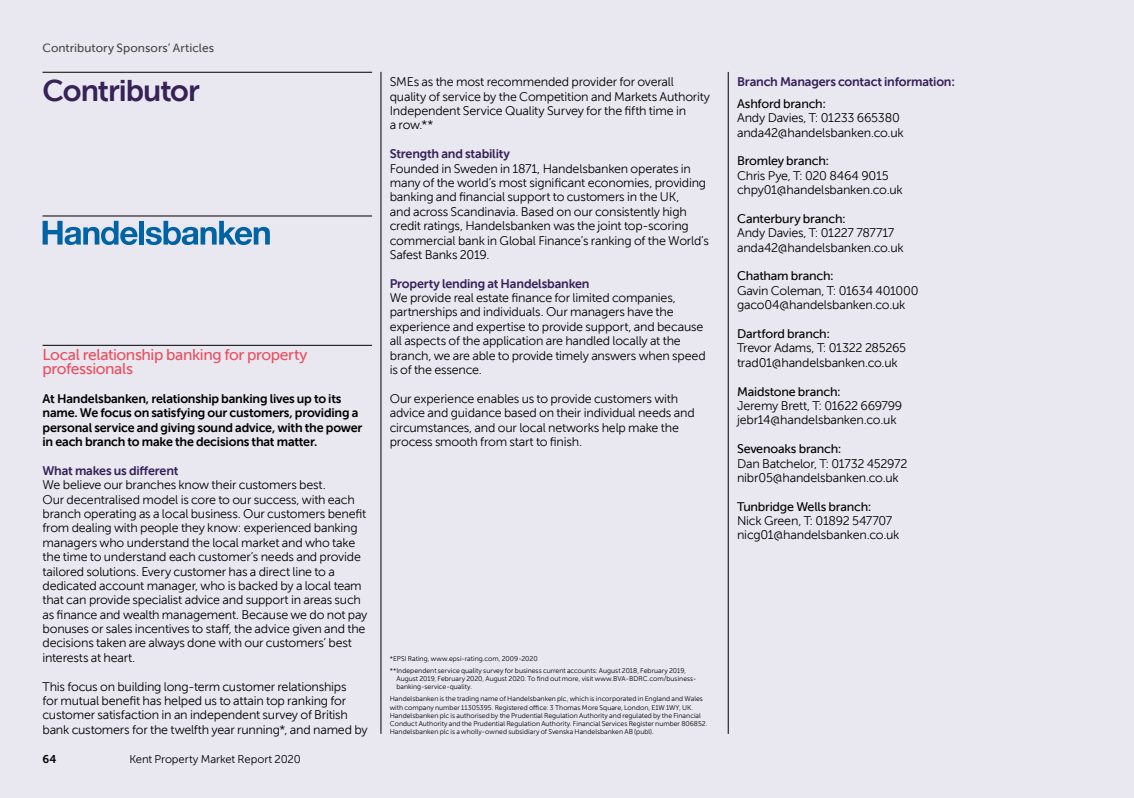
<style>
.page{position:relative;width:1134px;height:798px;background:#fff}
.page>*{position:absolute;margin:0;border:0;box-sizing:border-box;transform-origin:0 0}
.Section_headers-24pt{font:30px "Museo Sans 700";letter-spacing:-.035em;color:#362159}
.ED_headers-12_5_11_5{font:15.62px/14.4px "Museo Sans 500";letter-spacing:-.025em;color:#ea4f5f}
.Body_text-10_11_5pt{font:12.5px/14.4px "Museo Sans 300";letter-spacing:-.015em;color:#000}
.text_cross_heads_10{font:12.5px/14.4px "Museo Sans 300";letter-spacing:-.015em;color:#000}
.Body_text-10_11_5pt-2{font:12.5px/14.4px "Museo Sans 700";letter-spacing:-.015em;color:#000}
.text_cross_heads_10-2{font:12.5px "Museo Sans 500";letter-spacing:-.015em;color:#000}
.Body_text-10_11_5pt-3{font:12.5px "Museo Sans 700";letter-spacing:-.015em;color:#362159}
.text_cross_heads_10-3{font:12.5px "Museo Sans 700";letter-spacing:-.015em;color:#362159}
.Body_text-10_11_5pt-4{font:12.5px "Museo Sans 500";letter-spacing:-.015em;color:#000}
.running_heads{font:11.88px "Museo Sans 500";letter-spacing:.005em;color:#484847}
.t1{font:11.25px "Museo Sans 300";letter-spacing:-.005em;color:#000}
.t2{font:11.25px "Museo Sans 700";color:#000}
.text_cross_heads_10-4{font:6.88px/8.1px "Museo Sans 300";color:#000}
.s1{font-family:"Museo Sans 700";color:#362159}
</style>
<div class="page">
<div style="left:0;top:0;width:1134px;height:797px;background:#e9e7f0"></div>
<hr style="left:381px;top:72px;width:1px;height:661px;background:#000">
<hr style="left:43px;top:345px;width:329px;height:1px;background:#000">
<hr style="left:43px;top:72px;width:329px;height:1px;background:#000">
<hr style="left:728px;top:72px;width:1px;height:661px;background:#000">
<div style="left:139px;top:221px;width:5px;height:23px;background:#0063a6"></div>
<svg style="left:43px;top:221px;width:94px;height:24px"></svg>
<svg style="left:146px;top:221px;width:124px;height:24px"></svg>
<hr style="left:43px;top:216px;width:329px;height:1px;background:#000">
<p class="running_heads" style="left:43px;top:41px;width:173px">Contributory Sponsors’ Articles</p>
<p class="Section_headers-24pt" style="left:43px;top:74px;width:159px">Contributor</p>
<p class="Body_text-10_11_5pt" style="left:390px;top:75px;width:322px">SMEs as the most recommended provider for overall quality of service by the Competition and Markets Authority Independent Service Quality Survey for the fifth time in<br>a row.**</p>
<p class="Body_text-10_11_5pt" style="left:390px;top:147px;width:321px"><span class="s1">Strength and stability<br></span>Founded in Sweden in 1871, Handelsbanken operates in many of the world’s most significant economies, providing banking and financial support to customers in the UK,<br>and across Scandinavia. Based on our consistently high credit ratings, Handelsbanken was the joint top-scoring commercial bank in Global Finance’s ranking of the World’s Safest Banks 2019.</p>
<p class="Body_text-10_11_5pt" style="left:390px;top:276px;width:317px"><span class="s1">Property lending at Handelsbanken<br></span>We provide real estate finance for limited companies, partnerships and individuals. Our managers have the experience and expertise to provide support, and because all aspects of the application are handled locally at the branch, we are able to provide timely answers when speed is of the essence.</p>
<p class="Body_text-10_11_5pt" style="left:390px;top:391px;width:306px">Our experience enables us to provide customers with advice and guidance based on their individual needs and circumstances, and our local networks help make the process smooth from start to finish.</p>
<p class="ED_headers-12_5_11_5" style="left:43px;top:347px;width:266px">Local relationship banking for property professionals</p>
<p class="Body_text-10_11_5pt-2" style="left:43px;top:391px;width:321px">At Handelsbanken, relationship banking lives up to its name. We focus on satisfying our customers, providing a personal service and giving sound advice, with the power in each branch to make the decisions that matter.</p>
<p class="text_cross_heads_10-3" style="left:43px;top:463px;width:137px">What makes us different</p>
<p class="Body_text-10_11_5pt" style="left:43px;top:477px;width:326px">We believe our branches know their customers best.<br>Our decentralised model is core to our success, with each branch operating as a local business. Our customers benefit from dealing with people they know: experienced banking managers who understand the local market and who take the time to understand each customer’s needs and provide tailored solutions. Every customer has a direct line to a dedicated account manager, who is backed by a local team that can provide specialist advice and support in areas such as finance and wealth management. Because we do not pay bonuses or sales incentives to staff, the advice given and the decisions taken are always done with our customers’ best interests at heart.</p>
<p class="Body_text-10_11_5pt" style="left:43px;top:679px;width:327px">This focus on building long-term customer relationships<br>for mutual benefit has helped us to attain top ranking for customer satisfaction in an independent survey of British bank customers for the twelfth year running*, and named by</p>
<p class="text_cross_heads_10-4" style="left:390px;top:654px;width:149px">*EPSI Rating, www.epsi-rating.com, 2009-2020</p>
<p class="text_cross_heads_10-4" style="left:396px;top:666px;width:302px;text-indent:-7px">**Independent service quality survey for business current accounts: August 2018, February 2019,<br>August 2019, February 2020, August 2020. To find out more, visit www.BVA-BDRC.com/business&shy;banking-service-quality.</p>
<p class="text_cross_heads_10-4" style="left:390px;top:694px;width:319px">Handelsbanken is the trading name of Handelsbanken plc, which is incorporated in England and Wales with company number 11305395. Registered office: 3 Thomas More Square, London, E1W 1WY, UK.<br>Handelsbanken plc is authorised by the Prudential Regulation Authority and regulated by the Financial Conduct Authority and the Prudential Regulation Authority. Financial Services Register number 806852.<br>Handelsbanken plc is a wholly-owned subsidiary of Svenska Handelsbanken AB (publ).</p>
<p class="t2" style="left:43px;top:752px;width:15px">64</p>
<p class="t1" style="left:129px;top:752px;width:173px">Kent Property Market Report 2020</p>
<p class="Body_text-10_11_5pt-3" style="left:737px;top:75px;width:219px">Branch Managers contact information:</p>
<p class="Body_text-10_11_5pt-4" style="left:737px;top:97px;width:90px">Ashford branch:</p>
<p class="text_cross_heads_10" style="left:737px;top:111px;width:168px">Andy Davies, T: 01233 665380 anda42@handelsbanken.co.uk</p>
<p class="text_cross_heads_10-2" style="left:737px;top:154px;width:94px">Bromley branch:</p>
<p class="text_cross_heads_10" style="left:737px;top:168px;width:167px">Chris Pye, T: 020 8464 9015 chpy01@handelsbanken.co.uk</p>
<p class="text_cross_heads_10-2" style="left:737px;top:212px;width:110px">Canterbury branch:</p>
<p class="text_cross_heads_10" style="left:737px;top:226px;width:168px">Andy Davies, T: 01227 787717 anda42@handelsbanken.co.uk</p>
<p class="text_cross_heads_10-2" style="left:737px;top:269px;width:98px">Chatham branch:</p>
<p class="text_cross_heads_10" style="left:737px;top:283px;width:183px">Gavin Coleman, T: 01634 401000 gaco04@handelsbanken.co.uk</p>
<p class="text_cross_heads_10-2" style="left:737px;top:327px;width:94px">Dartford branch:</p>
<p class="text_cross_heads_10" style="left:737px;top:341px;width:171px">Trevor Adams, T: 01322 285265 trad01@handelsbanken.co.uk</p>
<p class="text_cross_heads_10-2" style="left:737px;top:384px;width:105px">Maidstone branch:</p>
<p class="text_cross_heads_10" style="left:737px;top:398px;width:167px">Jeremy Brett, T: 01622 669799 jebr14@handelsbanken.co.uk</p>
<p class="text_cross_heads_10-2" style="left:737px;top:442px;width:106px">Sevenoaks branch:</p>
<p class="text_cross_heads_10" style="left:737px;top:456px;width:172px">Dan Batchelor, T: 01732 452972</p>
<p class="text_cross_heads_10" style="left:737px;top:470px;width:163px">nibr05@handelsbanken.co.uk</p>
<p class="text_cross_heads_10-2" style="left:737px;top:499px;width:136px">Tunbridge Wells branch:</p>
<p class="text_cross_heads_10" style="left:737px;top:513px;width:157px">Nick Green, T: 01892 547707</p>
<p class="text_cross_heads_10" style="left:737px;top:528px;width:164px">nicg01@handelsbanken.co.uk</p>
</div>
